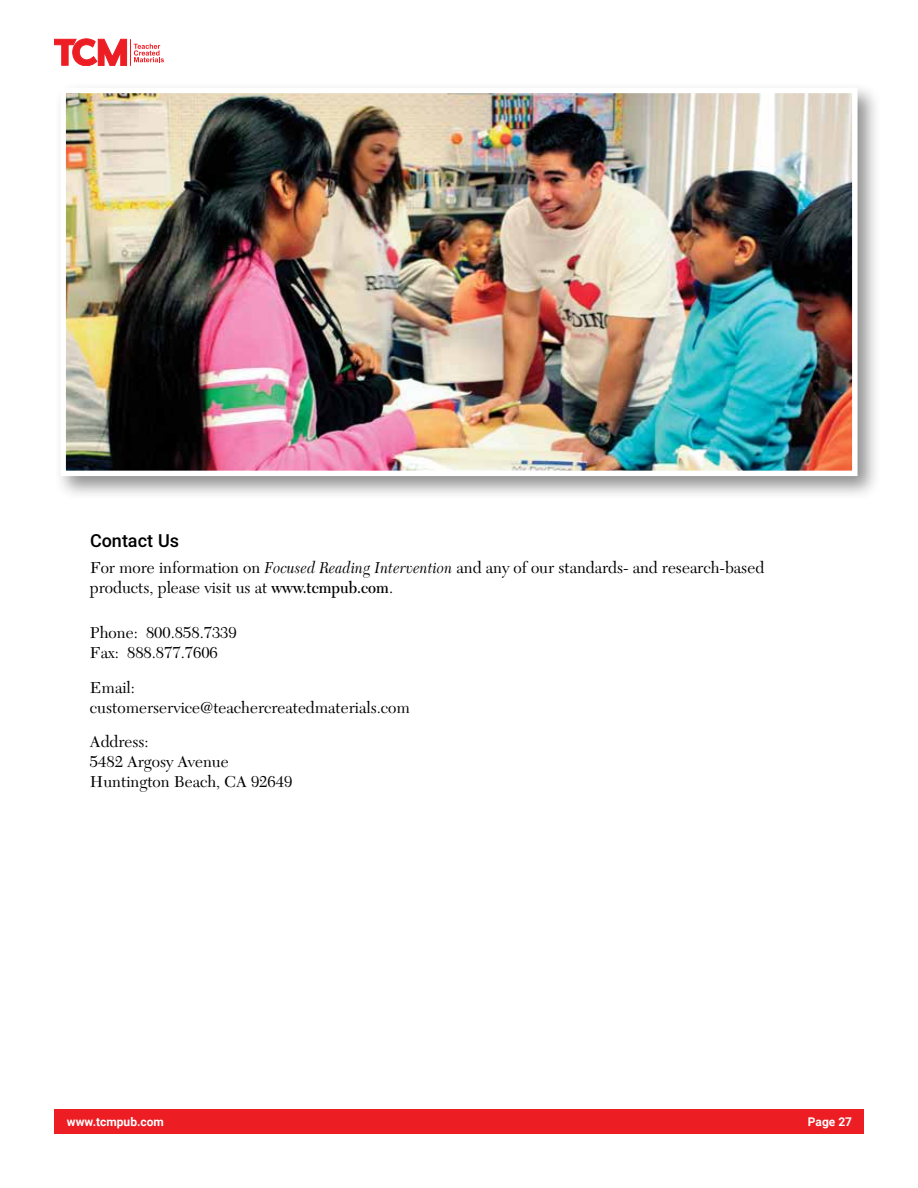
<style>
.page{position:relative;width:918px;height:1188px;background:#fff}
.page>*{position:absolute;margin:0;border:0;box-sizing:border-box;transform-origin:0 0}
.t1{font:500 18px "Roboto";color:#000}
.t2{font:16.5px/19.8px "New Caledonia LT Std";color:#000}
.t3{font:700 12px "Roboto";color:#fff}
.s1{font-style:italic}
.s2{font-weight:600}
</style>
<div class="page">
<div style="left:54px;top:1110px;width:810px;height:24px;background:#ed1d24"></div>
<svg style="left:54px;top:39px;width:110px;height:27px"></svg>
<div style="left:54px;top:81px;width:827px;height:419px;background:#000;opacity:.44"></div>
<img style="left:66px;top:94px;width:786px;height:376px">
<div style="left:60px;top:88px;width:798px;height:388px;border:5px solid #fff"></div>
<p class="t1" style="left:90px;top:528px;width:91px">Contact Us</p>
<p class="t2" style="left:90px;top:558px;width:676px">For more information on <span class="s1">Focused Reading Intervention</span> and any of our standards- and research-based products, please visit us at <span class="s2">www.tcmpub.com</span>.</p>
<p class="t2" style="left:90px;top:623px;width:148px">Phone: 800.858.7339<br>Fax: 888.877.7606</p>
<p class="t2" style="left:90px;top:678px;width:321px">Email: customerservice@teachercreatedmaterials.com</p>
<p class="t2" style="left:90px;top:732px;width:204px">Address:<br>5482 Argosy Avenue<br>Huntington Beach, CA 92649</p>
<p class="t3" style="left:67px;top:1113px;width:99px">www.tcmpub.com</p>
<p class="t3" style="left:808px;top:1113px;width:46px">Page 27</p>
</div>
